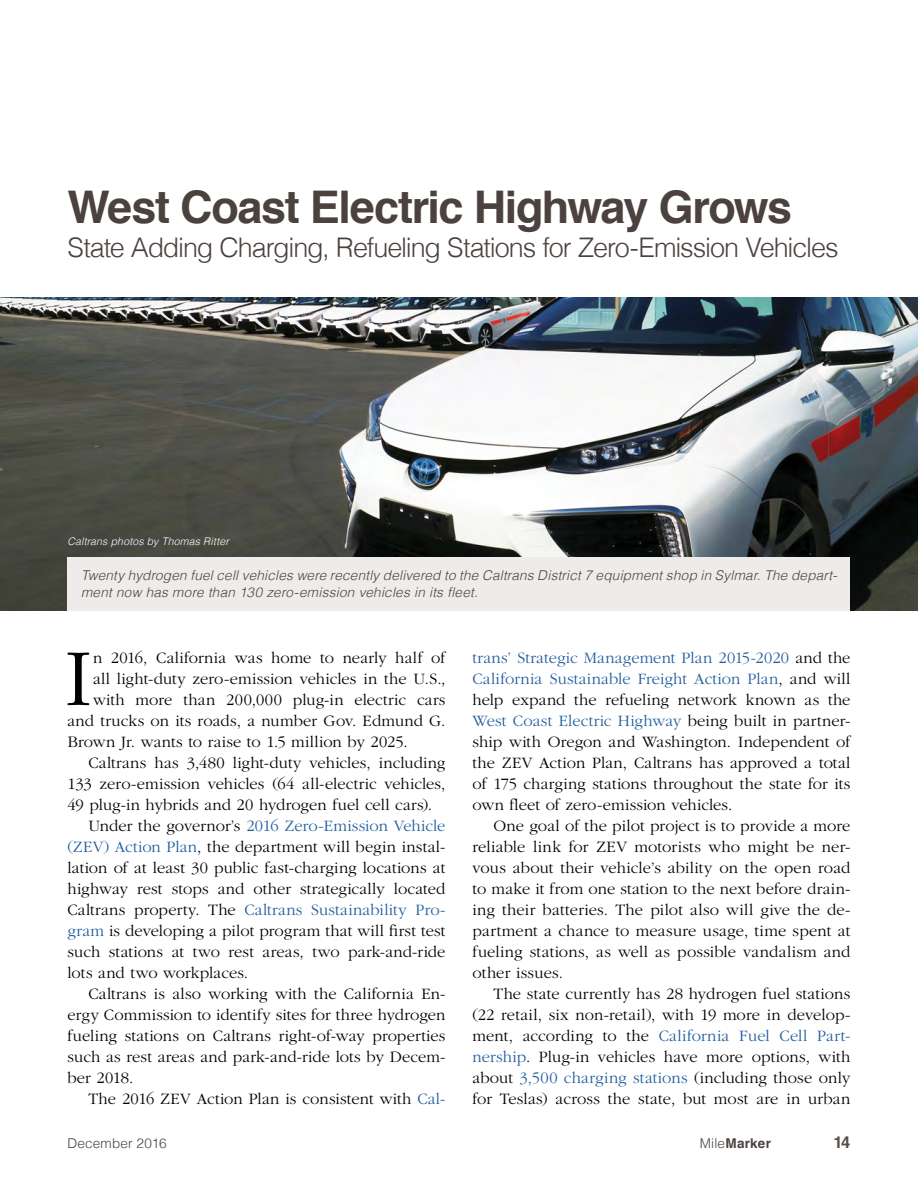
<style>
.page{position:relative;width:918px;height:1188px;background:#fff}
.page>*{position:absolute;margin:0;border:0;box-sizing:border-box;transform-origin:0 0}
.body__first_paragrap{font:300 83.85px "ITC Garamond Std";color:#000}
.Story_Headers{font:700 45px "Helvetica";letter-spacing:-.03em;color:#4b423f}
.Deck{font:300 27px "Helvetica";letter-spacing:-.045em;color:#4b423f}
.body{font:300 16.5px/21px "ITC Garamond Std";letter-spacing:.01em;color:#000;text-align:justify}
.body__first_paragrap-2{font:300 16.5px "ITC Garamond Std";letter-spacing:.01em;color:#000}
.body-2{font:300 16.5px "ITC Garamond Std";color:#215e9e}
.t1{font:700 16.5px "Helvetica";color:#594e4b}
.t2{font:italic 300 13.5px/16.5px "Helvetica";letter-spacing:.02em;color:#4b423f}
.t3{font:300 13.5px "Helvetica";letter-spacing:.01em;color:#4b423f}
.t4{font:700 13.5px "Helvetica";letter-spacing:.025em;color:#4b423f}
.t5{font:italic 300 10.5px "Helvetica";letter-spacing:.02em;color:#fff}
.s1{color:#000}
.s2{color:#215e9e}
.s3{font-weight:300}
</style>
<div class="page">
<img style="left:0;top:297px;width:918px;height:313px">
<div style="left:68px;top:557px;width:782px;height:53px;background:#eeebea"></div>
<h1 class="Story_Headers" style="left:68px;top:171px;width:726px">West Coast Electric Highway Grows</h1>
<h2 class="Deck" style="left:68px;top:224px;width:773px">State Adding Charging, Refueling Stations for Zero-Emission Vehicles</h2>
<p class="t5" style="left:68px;top:532px;width:163px">Caltrans photos by Thomas Ritter</p>
<p class="t2" style="left:81px;top:566px;width:758px">Twenty hydrogen fuel cell vehicles were recently delivered to the Caltrans District 7 equipment shop in Sylmar. The depart&shy;ment now has more than 130 zero-emission vehicles in its fleet.</p>
<p class="body__first_paragrap" style="left:65px;top:633px;width:28px">I</p>
<p class="body__first_paragrap-2" style="left:93px;top:649px;width:354px">n 2016, California was home to nearly half of</p>
<p class="body__first_paragrap-2" style="left:93px;top:670px;width:354px">all light-duty zero-emission vehicles in the U.S.,</p>
<p class="body__first_paragrap-2" style="left:93px;top:691px;width:354px">with more than 200,000 plug-in electric cars</p>
<p class="body__first_paragrap-2" style="left:67px;top:712px;width:380px">and trucks on its roads, a number Gov. Edmund G.</p>
<p class="body__first_paragrap-2" style="left:67px;top:733px;width:342px">Brown Jr. wants to raise to 1.5 million by 2025.</p>
<p class="body" style="left:67px;top:752px;width:380px;text-indent:21px">Caltrans has 3,480 light-duty vehicles, including 133 zero-emission vehicles (64 all-electric vehicles, 49 plug-in hybrids and 20 hydrogen fuel cell cars).</p>
<p class="body-2" style="left:88px;top:817px;width:359px"><span class="s1">Under the governor’s</span> 2016 Zero-Emission Vehicle</p>
<p class="body" style="left:67px;top:836px;width:379px"><span class="s2">(ZEV) Action Plan</span>, the department will begin instal-</p>
<p class="body" style="left:67px;top:857px;width:380px">lation of at least 30 public fast-charging locations at highway rest stops and other strategically located Caltrans property. The</p>
<p class="body" style="left:67px;top:899px;width:379px;text-align:right"><span class="s2">Caltrans Sustainability Pro-<br>gram</span> is developing a pilot program that will first test</p>
<p class="body" style="left:67px;top:941px;width:379px">such stations at two rest areas, two park-and-ride lots and two workplaces.</p>
<p class="body" style="left:67px;top:983px;width:380px;text-indent:21px">Caltrans is also working with the California En&shy;ergy Commission to identify sites for three hydrogen fueling stations on Caltrans right-of-way properties such as rest areas and park-and-ride lots by Decem&shy;ber 2018.</p>
<p class="body" style="left:88px;top:1088px;width:359px">The 2016 ZEV Action Plan is consistent with <span class="s2">Cal-</span></p>
<p class="body" style="left:472px;top:647px;width:380px"><span class="s2">trans’ Strategic Management Plan 2015-2020</span> and the <span class="s2">California Sustainable Freight Action Plan</span>, and will help expand the refueling network known as the <span class="s2">West Coast Electric Highway</span> being built in partner&shy;ship with Oregon and Washington. Independent of the ZEV Action Plan, Caltrans has approved a total of 175 charging stations throughout the state for its own fleet of zero-emission vehicles.</p>
<p class="body" style="left:473px;top:815px;width:380px;text-indent:21px">One goal of the pilot project is to provide a more reliable link for ZEV motorists who might be ner&shy;vous about their vehicle’s ability on the open road to make it from one station to the next before drain&shy;ing their batteries. The pilot also will give the de&shy;partment a chance to measure usage, time spent at fueling stations, as well as possible vandalism and other issues.</p>
<p class="body" style="left:473px;top:983px;width:380px;text-indent:21px">The state currently has 28 hydrogen fuel stations (22 retail, six non-retail), with 19 more in develop&shy;ment, according to the <span class="s2">California Fuel Cell Part&shy;nership</span>. Plug-in vehicles have more options, with about <span class="s2">3,500 charging stations</span> (including those only for Teslas) across the state, but most are in urban</p>
<p class="t3" style="left:68px;top:1131px;width:101px">December 2016</p>
<p class="t4" style="left:700px;top:1132px;width:73px"><span class="s3">Mile</span>Marker</p>
<p class="t1" style="left:833px;top:1129px;width:19px">14</p>
</div>
